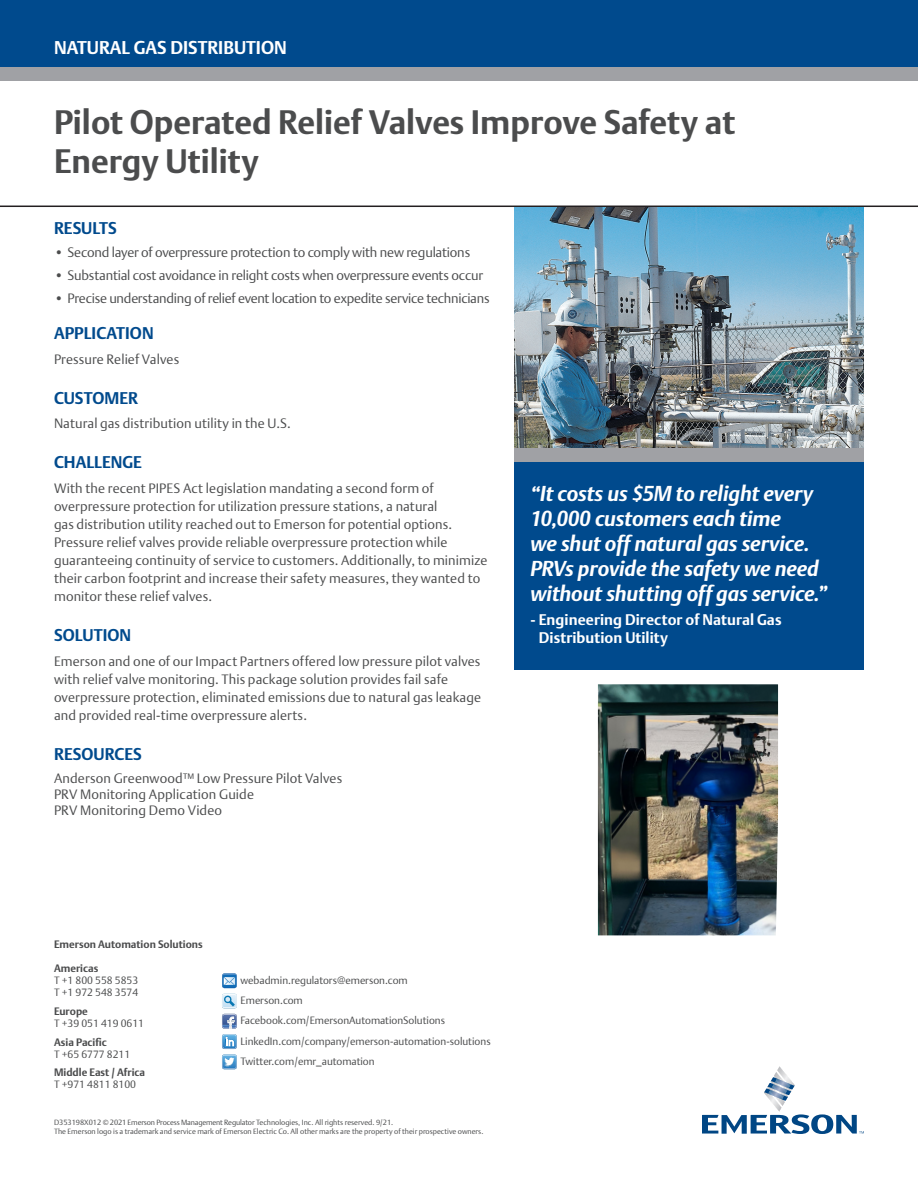
<style>
.page{position:relative;width:918px;height:1188px;background:#fff}
.page>*{position:absolute;margin:0;border:0;box-sizing:border-box;transform-origin:0 0}
.t1{font:700 33px/39.6px "DTL Argo T";color:#4b4c4d}
.t2{font:italic 700 21px/25.2px "DTL Argo T";letter-spacing:-.005em;color:#fff}
.t3{font:700 18px "DTL Argo T";color:#fff}
.t4{font:700 16.5px "DTL Argo T";letter-spacing:.005em;color:#004a8d}
.t5{font:700 15px/18px "DTL Argo T";letter-spacing:.005em;color:#fff}
.t6{font:300 13.5px/18px "DTL Argo T";letter-spacing:.005em;color:#4b4c4d}
.t7{font:300 13.5px "DTL Argo T";letter-spacing:-.015em;color:#4b4c4d}
.t8{font:300 10.5px/12px "DTL Argo T";color:#4b4c4d}
.t9{font:700 10.5px/12px "DTL Argo T";color:#4b4c4d}
.t10{font:300 7.5px/9px "DTL Argo T";color:#4b4c4d}
.s1{font-weight:700}
.s2{font-weight:300}
</style>
<div class="page">
<div style="left:0;top:0;width:918px;height:68px;background:#004a8d"></div>
<div style="left:0;top:68px;width:918px;height:13px;background:#a0a1a5"></div>
<svg style="left:702px;top:1066px;width:162px;height:68px"></svg>
<hr style="left:0;top:206px;width:918px;height:1px;background:#231f20">
<img style="left:514px;top:207px;width:350px;height:241px">
<div style="left:514px;top:461px;width:350px;height:209px;background:#004a8d"></div>
<div style="left:514px;top:448px;width:350px;height:13px;background:#a0a1a5"></div>
<svg style="left:222px;top:973px;width:15px;height:15px"></svg>
<svg style="left:222px;top:1014px;width:15px;height:55px"></svg>
<svg style="left:222px;top:994px;width:15px;height:14px"></svg>
<img style="left:598px;top:684px;width:180px;height:251px">
<h3 class="t3" style="left:54px;top:37px;width:234px">NATURAL GAS DISTRIBUTION</h3>
<p class="t1" style="left:54px;top:102px;width:683px">Pilot Operated Relief Valves Improve Safety at<br>Energy Utility</p>
<p class="t4" style="left:54px;top:218px;width:64px">RESULTS</p>
<p class="t6" style="left:54px;top:243px;width:418px">• Second layer of overpressure protection to comply with new regulations</p>
<p class="t6" style="left:54px;top:266px;width:431px">• Substantial cost avoidance in relight costs when overpressure events occur</p>
<p class="t7" style="left:54px;top:290px;width:437px">• Precise understanding of relief event location to expedite service technicians</p>
<p class="t4" style="left:54px;top:323px;width:101px">APPLICATION</p>
<p class="t6" style="left:54px;top:350px;width:127px">Pressure Relief Valves</p>
<p class="t4" style="left:54px;top:388px;width:85px">CUSTOMER</p>
<p class="t6" style="left:54px;top:414px;width:238px">Natural gas distribution utility in the U.S.</p>
<p class="t4" style="left:54px;top:453px;width:90px">CHALLENGE</p>
<p class="t6" style="left:54px;top:479px;width:435px">With the recent PIPES Act legislation mandating a second form of overpressure protection for utilization pressure stations, a natural<br>gas distribution utility reached out to Emerson for potential options.<br>Pressure relief valves provide reliable overpressure protection while guaranteeing continuity of service to customers. Additionally, to minimize their carbon footprint and increase their safety measures, they wanted to monitor these relief valves.</p>
<p class="t4" style="left:54px;top:626px;width:79px">SOLUTION</p>
<p class="t6" style="left:54px;top:652px;width:429px">Emerson and one of our Impact Partners offered low pressure pilot valves with relief valve monitoring. This package solution provides fail safe overpressure protection, eliminated emissions due to natural gas leakage and provided real-time overpressure alerts.</p>
<p class="t4" style="left:54px;top:744px;width:89px">RESOURCES</p>
<p class="t6" style="left:54px;top:769px;width:290px">Anderson Greenwood™ Low Pressure Pilot Valves</p>
<p class="t6" style="left:54px;top:785px;width:202px">PRV Monitoring Application Guide</p>
<p class="t6" style="left:54px;top:801px;width:170px">PRV Monitoring Demo Video</p>
<p class="t2" style="left:531px;top:480px;width:299px">“It costs us $5M to relight every<br>10,000 customers each time<br>we shut off natural gas service.<br>PRVs provide the safety we need without shutting off gas service.”</p>
<p class="t5" style="left:539px;top:611px;width:244px;text-indent:-8px">- Engineering Director of Natural Gas<br>Distribution Utility</p>
<p class="t9" style="left:54px;top:938px;width:150px">Emerson Automation Solutions</p>
<p class="t8" style="left:54px;top:962px;width:86px"><span class="s1">Americas<br></span>T +1 800 558 5853<br>T +1 972 548 3574</p>
<p class="t8" style="left:54px;top:1005px;width:92px"><span class="s1">Europe<br></span>T +39 051 419 0611</p>
<p class="t8" style="left:54px;top:1036px;width:78px"><span class="s1">Asia Pacific<br></span>T +65 6777 8211</p>
<p class="t9" style="left:54px;top:1067px;width:93px">Middle East / Africa<br><span class="s2">T +971 4811 8100</span></p>
<p class="t8" style="left:241px;top:974px;width:169px">webadmin.regulators@emerson.com</p>
<p class="t8" style="left:241px;top:1015px;width:206px">Facebook.com/EmersonAutomationSolutions</p>
<p class="t8" style="left:241px;top:1055px;width:136px">Twitter.com/emr_automation</p>
<p class="t8" style="left:241px;top:994px;width:64px">Emerson.com</p>
<p class="t8" style="left:241px;top:1035px;width:252px">LinkedIn.com/company/emerson-automation-solutions</p>
<p class="t10" style="left:54px;top:1118px;width:431px">D353198X012 © 2021 Emerson Process Management Regulator Technologies, Inc. All rights reserved. 9/21.<br>The Emerson logo is a trademark and service mark of Emerson Electric Co. All other marks are the property of their prospective owners.</p>
</div>
